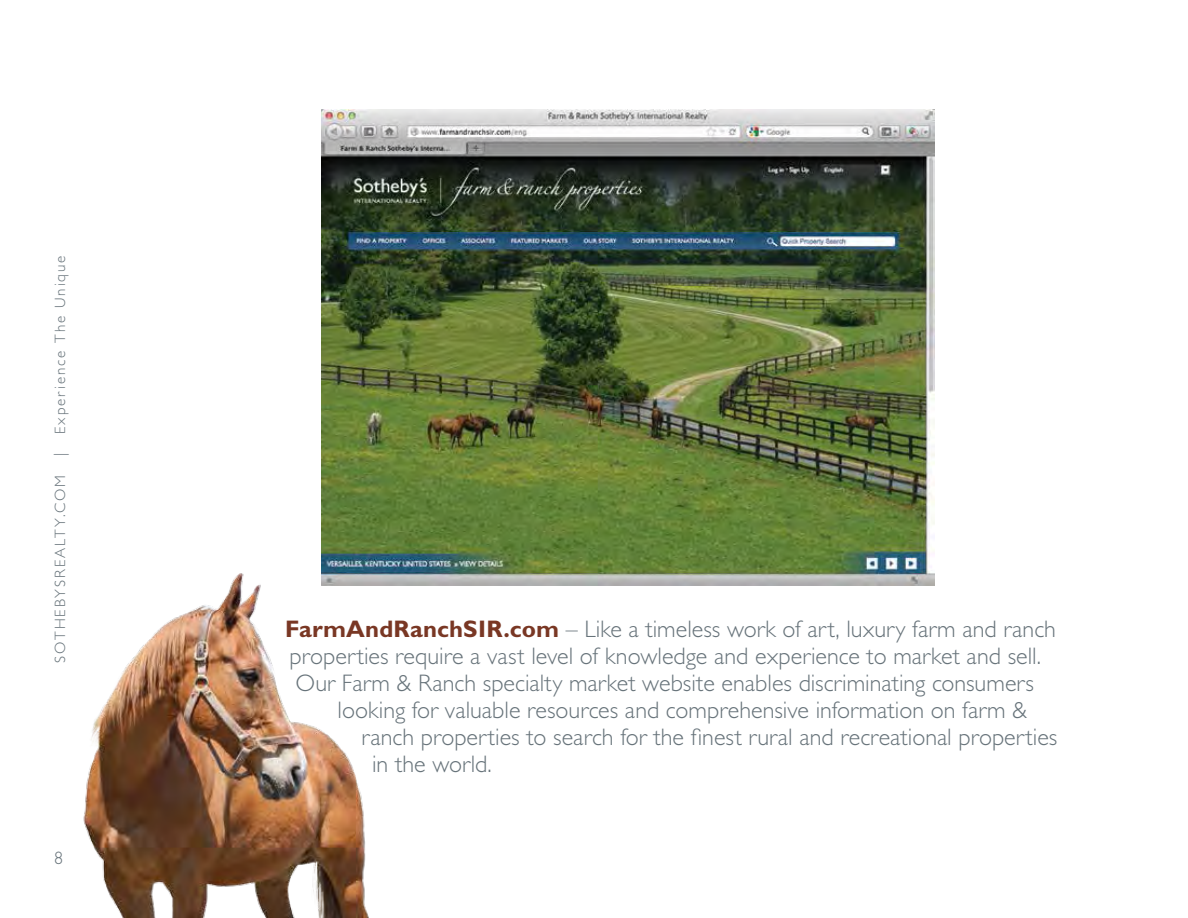
<style>
.page{position:relative;width:1188px;height:918px;background:#fff}
.page>*{position:absolute;margin:0;border:0;box-sizing:border-box;transform-origin:0 0}
.t1{font:300 24px "Gill Sans";color:#67737a}
.t2{font:300 18px "Gill Sans";color:#67737a}
.t3{font:300 15px "Gill Sans";letter-spacing:.13em;color:#67737a}
.s1{font-weight:700;color:#793724}
</style>
<div class="page">
<img style="left:321px;top:109px;width:613px;height:476px">
<img style="left:83px;top:571px;width:301px;height:347px">
<p class="t3" style="left:52px;top:663px;width:409px;rotate:-90deg">SOTHEBYSREALTY.COM | Experience The Unique</p>
<p class="t2" style="left:54px;top:848px;width:10px">8</p>
<p class="t1" style="left:285px;top:616px;width:772px"><span class="s1">FarmAndRanchSIR.com</span> – Like a timeless work of art, luxury farm and ranch</p>
<p class="t1" style="left:290px;top:643px;width:753px">properties require a vast level of knowledge and experience to market and sell.</p>
<p class="t1" style="left:296px;top:670px;width:740px">Our Farm &amp; Ranch specialty market website enables discriminating consumers</p>
<p class="t1" style="left:338px;top:697px;width:691px">looking for valuable resources and comprehensive information on farm &amp;</p>
<p class="t1" style="left:362px;top:724px;width:697px">ranch properties to search for the finest rural and recreational properties</p>
<p class="t1" style="left:372px;top:751px;width:121px">in the world.</p>
</div>
